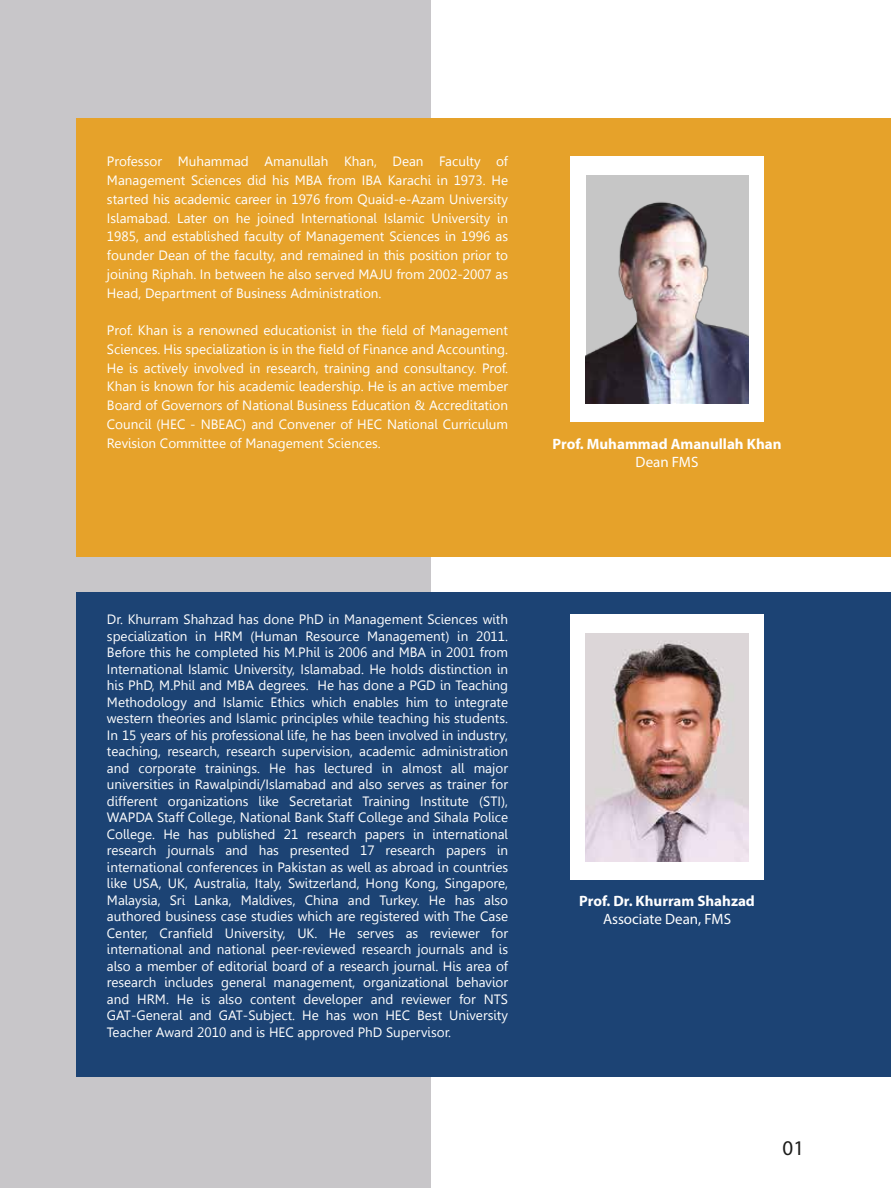
<style>
.page{position:relative;width:891px;height:1188px;background:#fff}
.page>*{position:absolute;margin:0;border:0;box-sizing:border-box;transform-origin:0 0}
.t1{font:21px "Myriad Pro";color:#1d1d1b}
.t2{font:700 15px "Myriad Pro";color:#fff}
.t3{font:15px "Myriad Pro";color:#fff}
.t4{font:13.5px/16.5px "Gisha";color:#fff;text-align:justify}
</style>
<div class="page">
<div style="left:0;top:0;width:430px;height:1188px;background:#c8c6c9"></div>
<div style="left:76px;top:118px;width:815px;height:439px;background:#e6a22a"></div>
<div style="left:570px;top:156px;width:194px;height:266px;background:#fff"></div>
<div style="left:586px;top:175px;width:163px;height:229px;background:#c6c6c6"></div>
<img style="left:586px;top:202px;width:163px;height:202px">
<div style="left:76px;top:593px;width:815px;height:484px;background:#1c4374"></div>
<div style="left:570px;top:614px;width:194px;height:266px;background:#fff"></div>
<img style="left:586px;top:633px;width:163px;height:229px">
<p class="t4" style="left:107px;top:152px;width:403px;line-height:18.8px">Professor Muhammad Amanullah Khan, Dean Faculty of Management Sciences did his MBA from IBA Karachi in 1973. He started his academic career in 1976 from Quaid-e-Azam University Islamabad. Later on he joined International Islamic University in 1985, and established faculty of Management Sciences in 1996 as founder Dean of the faculty, and remained in this position prior to joining Riphah. In between he also served MAJU from 2002-2007 as Head, Department of Business Administration.</p>
<p class="t4" style="left:107px;top:321px;width:403px;line-height:18.8px">Prof. Khan is a renowned educationist in the field of Management Sciences. His specialization is in the field of Finance and Accounting.<br>He is actively involved in research, training and consultancy. Prof.<br>Khan is known for his academic leadership. He is an active member Board of Governors of National Business Education &amp; Accreditation Council (HEC - NBEAC) and Convener of HEC National Curriculum Revision Committee of Management Sciences.</p>
<p class="t2" style="left:553px;top:434px;width:230px">Prof. Muhammad Amanullah Khan</p>
<p class="t3" style="left:636px;top:452px;width:64px">Dean FMS</p>
<p class="t4" style="left:107px;top:611px;width:403px">Dr. Khurram Shahzad has done PhD in Management Sciences with specialization in HRM (Human Resource Management) in 2011.<br>Before this he completed his M.Phil is 2006 and MBA in 2001 from International Islamic University, Islamabad. He holds distinction in his PhD, M.Phil and MBA degrees. He has done a PGD in Teaching Methodology and Islamic Ethics which enables him to integrate western theories and Islamic principles while teaching his students.<br>In 15 years of his professional life, he has been involved in industry, teaching, research, research supervision, academic administration and corporate trainings. He has lectured in almost all major universities in Rawalpindi/Islamabad and also serves as trainer for different organizations like Secretariat Training Institute (STI), WAPDA Staff College, National Bank Staff College and Sihala Police College. He has published 21 research papers in international research journals and has presented 17 research papers in international conferences in Pakistan as well as abroad in countries like USA, UK, Australia, Italy, Switzerland, Hong Kong, Singapore, Malaysia, Sri Lanka, Maldives, China and Turkey. He has also authored business case studies which are registered with The Case Center, Cranfield University, UK. He serves as reviewer for international and national peer-reviewed research journals and is also a member of editorial board of a research journal. His area of research includes general management, organizational behavior and HRM. He is also content developer and reviewer for NTS GAT-General and GAT-Subject. He has won HEC Best University Teacher Award 2010 and is HEC approved PhD Supervisor.</p>
<p class="t2" style="left:579px;top:891px;width:177px">Prof. Dr. Khurram Shahzad</p>
<p class="t3" style="left:603px;top:910px;width:130px">Associate Dean, FMS</p>
<h1 class="t1" style="left:783px;top:1135px;width:23px">01</h1>
</div>
